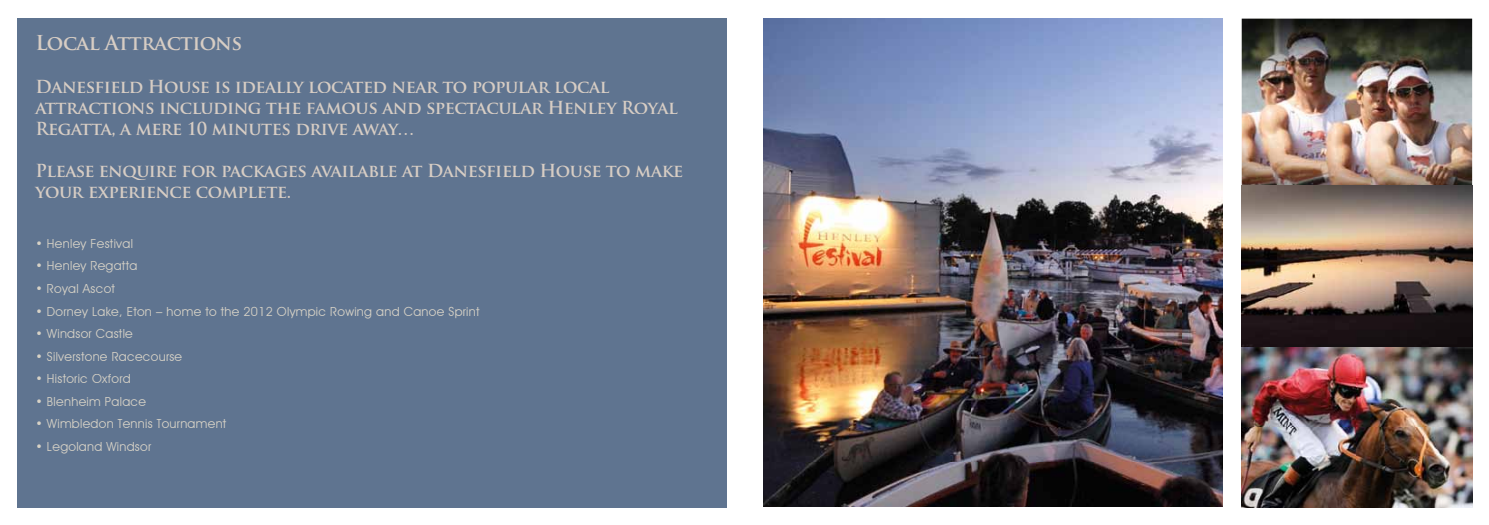
<style>
.page{position:relative;width:1489px;height:525px;background:#fff}
.page>*{position:absolute;margin:0;border:0;box-sizing:border-box;transform-origin:0 0}
.t1{font:700 20px "Trajan Pro";letter-spacing:-.025em;color:#d7cdc4}
.t2{font:700 17.5px/21px "Trajan Pro";letter-spacing:-.025em;color:#d7cdc4}
.t3{font:12.5px "Avant Garde IT Cby BT";letter-spacing:.025em;color:#d7d2c6}
</style>
<div class="page">
<img style="left:763px;top:18px;width:459px;height:488px">
<img style="left:1241px;top:19px;width:230px;height:488px">
<img style="left:1241px;top:185px;width:230px;height:1px">
<div style="left:18px;top:18px;width:708px;height:489px;background:#5f7490"></div>
<p class="t1" style="left:35px;top:31px;width:208px">Local Attractions</p>
<p class="t2" style="left:35px;top:76px;width:643px">Danesfield House is ideally located near to popular local attractions including the famous and spectacular Henley Royal<br>Regatta, a mere 10 minutes drive away…</p>
<p class="t2" style="left:35px;top:160px;width:649px">Please enquire for packages available at Danesfield House to make your experience complete.</p>
<p class="t3" style="left:35px;top:236px;width:99px">• Henley Festival</p>
<p class="t3" style="left:35px;top:258px;width:103px">• Henley Regatta</p>
<p class="t3" style="left:35px;top:281px;width:81px">• Royal Ascot</p>
<p class="t3" style="left:35px;top:303px;width:445px">• Dorney Lake, Eton – home to the 2012 Olympic Rowing and Canoe Sprint</p>
<p class="t3" style="left:35px;top:326px;width:99px">• Windsor Castle</p>
<p class="t3" style="left:35px;top:348px;width:148px">• Silverstone Racecourse</p>
<p class="t3" style="left:35px;top:371px;width:97px">• Historic Oxford</p>
<p class="t3" style="left:35px;top:393px;width:112px">• Blenheim Palace</p>
<p class="t3" style="left:35px;top:416px;width:192px">• Wimbledon Tennis Tournament</p>
<p class="t3" style="left:35px;top:438px;width:117px">• Legoland Windsor</p>
</div>
